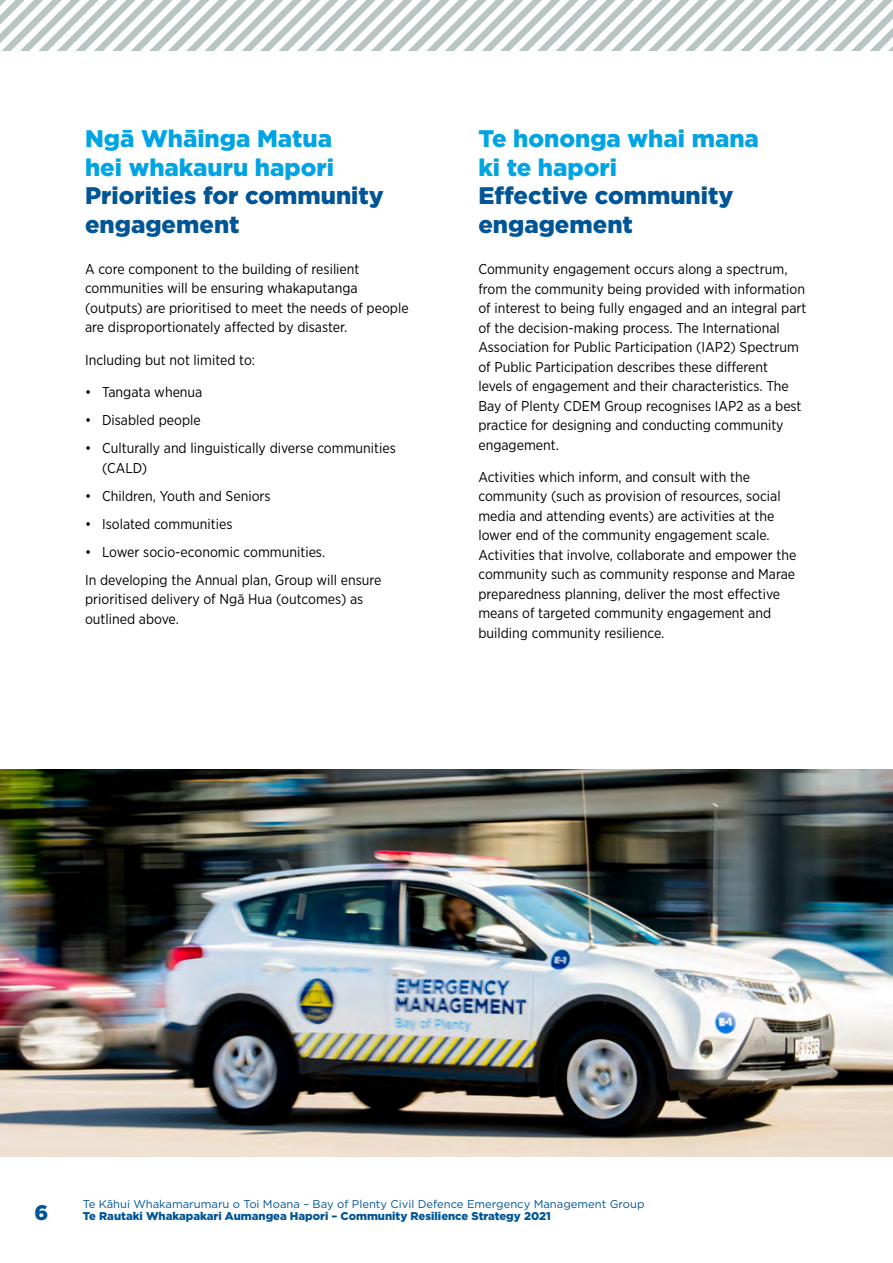
<style>
.page{position:relative;width:893px;height:1263px;background:#fff}
.page>*{position:absolute;margin:0;border:0;box-sizing:border-box;transform-origin:0 0}
.HEADING_294{font:900 24px/28.8px "Gotham";color:#00a4e3}
.HEADING_294-2{font:900 24px/28.8px "Gotham";color:#005596}
.t1{font:900 21px "Gotham";color:#005596}
.Body_Copy{font:14.25px/19.5px "Gotham Narrow";color:#000}
.t2{font:11.25px "Gotham";color:#005596}
.t3{font:900 11.25px "Gotham";color:#005596}
.s1{color:#005596}
.s2{color:#00a4e3}
</style>
<div class="page">
<img style="left:0;top:770px;width:893px;height:387px">
<svg style="left:0;top:0;width:893px;height:51px"></svg>
<p class="HEADING_294" style="left:85px;top:124px;width:300px">Ngā Whāinga Matua<br>hei whakauru hapori<br><span class="s1">Priorities for community engagement</span></p>
<p class="Body_Copy" style="left:85px;top:259px;width:325px">A core component to the building of resilient communities will be ensuring whakaputanga (outputs) are prioritised to meet the needs of people are disproportionately affected by disaster.</p>
<p class="Body_Copy" style="left:85px;top:350px;width:172px">Including but not limited to:</p>
<p class="Body_Copy" style="left:85px;top:382px;width:119px">• Tangata whenua</p>
<p class="Body_Copy" style="left:85px;top:410px;width:117px">• Disabled people</p>
<p class="Body_Copy" style="left:102px;top:438px;width:295px;text-indent:-17px">• Culturally and linguistically diverse communities (CALD)</p>
<p class="Body_Copy" style="left:85px;top:485px;width:187px">• Children, Youth and Seniors</p>
<p class="Body_Copy" style="left:85px;top:513px;width:149px">• Isolated communities</p>
<p class="Body_Copy" style="left:85px;top:541px;width:242px">• Lower socio-economic communities.</p>
<p class="Body_Copy" style="left:85px;top:569px;width:298px">In developing the Annual plan, Group will ensure prioritised delivery of Ngā Hua (outcomes) as outlined above.</p>
<p class="HEADING_294-2" style="left:478px;top:124px;width:282px"><span class="s2">Te hononga whai mana ki te hapori<br></span>Effective community engagement</p>
<p class="Body_Copy" style="left:478px;top:259px;width:330px">Community engagement occurs along a spectrum, from the community being provided with information of interest to being fully engaged and an integral part of the decision-making process. The International Association for Public Participation (IAP2) Spectrum of Public Participation describes these different<br>levels of engagement and their characteristics. The Bay of Plenty CDEM Group recognises IAP2 as a best practice for designing and conducting community engagement.</p>
<p class="Body_Copy" style="left:478px;top:467px;width:319px">Activities which inform, and consult with the community (such as provision of resources, social media and attending events) are activities at the lower end of the community engagement scale.<br>Activities that involve, collaborate and empower the community such as community response and Marae preparedness planning, deliver the most effective means of targeted community engagement and building community resilience.</p>
<p class="t2" style="left:83px;top:1197px;width:563px">Te Kāhui Whakamarumaru o Toi Moana – Bay of Plenty Civil Defence Emergency Management Group</p>
<h2 class="t1" style="left:35px;top:1198px;width:15px">6</h2>
<p class="t3" style="left:83px;top:1209px;width:469px">Te Rautaki Whakapakari Aumangea Hapori – Community Resilience Strategy 2021</p>
</div>
